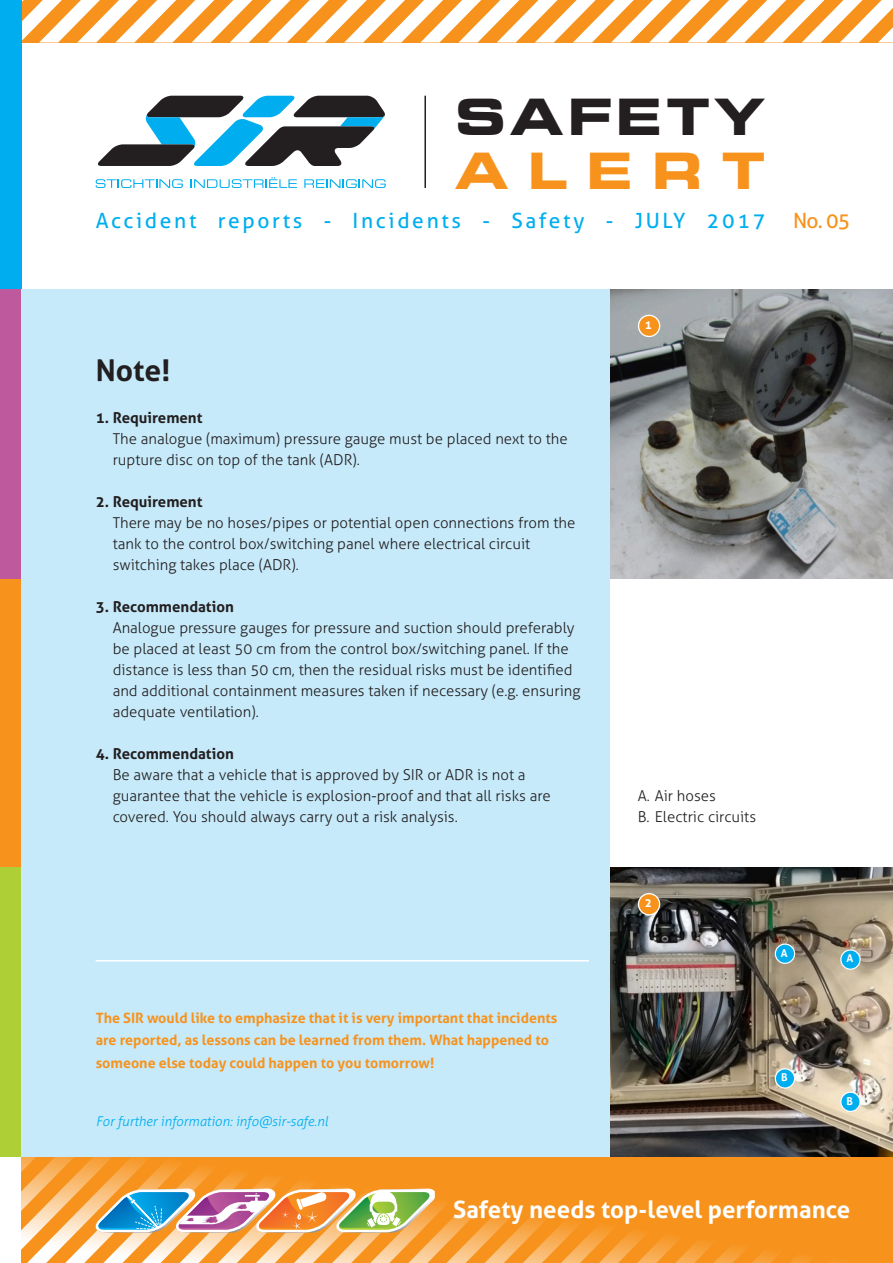
<style>
.page{position:relative;width:893px;height:1263px;background:#fff}
.page>*{position:absolute;margin:0;border:0;box-sizing:border-box;transform-origin:0 0}
.t1{font:700 expanded 49.5px "Square 721 BT";letter-spacing:.09em;color:#231f20}
.t2{font:700 expanded 49.5px "Square 721 BT";letter-spacing:.39em;color:#f7931d}
.t3{font:700 30px "Aller";color:#231f20}
.t4{font:700 24px "Aller";letter-spacing:.005em;color:#fff}
.t5{font:21px "Aller";letter-spacing:.125em;color:#00aeef}
.t6{font:21px "Aller";color:#f7931d}
.t7{font:300 15px/21px "Aller";color:#231f20}
.t8{font:700 15px "Aller";color:#231f20}
.t9{font:700 14.25px/22.5px "Aller";color:#f7931d}
.t10{font:italic 300 13.5px "Aller";color:#00aeef}
.t11{font:700 11.85px "Aller";color:#fff}
.t12{font:700 10.8px "Aller";color:#fff}
</style>
<div class="page">
<svg style="left:21px;top:1157px;width:872px;height:106px;background:#ed9f43"></svg>
<svg style="left:21px;top:0;width:872px;height:43px"></svg>
<div style="left:0;top:578px;width:21px;height:289px;background:#f7931d"></div>
<div style="left:0;top:867px;width:21px;height:290px;background:#aed036"></div>
<div style="left:0;top:0;width:21px;height:289px;background:#00aeef"></div>
<div style="left:0;top:289px;width:21px;height:289px;background:#bd599c"></div>
<div style="left:21px;top:289px;width:589px;height:868px;background:#c6eafa"></div>
<hr style="left:96px;top:960px;width:493px;height:1px;background:#fff">
<img style="left:610px;top:867px;width:283px;height:290px">
<img style="left:610px;top:289px;width:283px;height:289px">
<svg style="left:96px;top:179px;width:87px;height:9px"></svg>
<svg style="left:191px;top:177px;width:106px;height:11px"></svg>
<svg style="left:304px;top:179px;width:82px;height:9px"></svg>
<svg style="left:98px;top:96px;width:287px;height:70px"></svg>
<hr style="left:424px;top:96px;width:2px;height:92px;background:#231f20">
<div style="left:638px;top:315px;width:22px;height:21px;background:#f7931d;border-radius:50%"></div>
<div style="left:638px;top:315px;width:22px;height:22px;border:1px solid #fff;border-radius:50%"></div>
<div style="left:638px;top:894px;width:22px;height:21px;background:#f7931d;border-radius:50%"></div>
<div style="left:638px;top:893px;width:22px;height:22px;border:1px solid #fff;border-radius:50%"></div>
<svg style="left:841px;top:950px;width:19px;height:19px"></svg>
<div style="left:840px;top:949px;width:21px;height:21px;border:1px solid #fff;border-radius:50%"></div>
<div style="left:775px;top:944px;width:20px;height:19px;background:#00aeef;border-radius:50%"></div>
<div style="left:775px;top:943px;width:20px;height:21px;border:1px solid #fff;border-radius:50%"></div>
<div style="left:775px;top:1069px;width:20px;height:19px;background:#00aeef;border-radius:50%"></div>
<div style="left:775px;top:1068px;width:20px;height:21px;border:1px solid #fff;border-radius:50%"></div>
<div style="left:841px;top:1092px;width:19px;height:19px;background:#00aeef;border-radius:50%"></div>
<div style="left:840px;top:1091px;width:21px;height:21px;border:1px solid #fff;border-radius:50%"></div>
<p class="t1" style="left:455px;top:88px;width:312px">SAFETY</p>
<p class="t2" style="left:455px;top:141px;width:312px">ALERT</p>
<p class="t5" style="left:96px;top:208px;width:671px">Accident reports - Incidents - Safety - JULY 2017</p>
<p class="t6" style="left:793px;top:208px;width:59px">No. 05</p>
<p class="t3" style="left:96px;top:352px;width:76px">Note!</p>
<p class="t8" style="left:96px;top:408px;width:108px">1. Requirement</p>
<p class="t7" style="left:113px;top:428px;width:456px">The analogue (maximum) pressure gauge must be placed next to the rupture disc on top of the tank (ADR).</p>
<p class="t8" style="left:96px;top:492px;width:108px">2. Requirement</p>
<p class="t7" style="left:113px;top:512px;width:464px">There may be no hoses/pipes or potential open connections from the tank to the control box/switching panel where electrical circuit switching takes place (ADR).</p>
<p class="t8" style="left:96px;top:597px;width:140px">3. Recommendation</p>
<p class="t7" style="left:113px;top:617px;width:469px">Analogue pressure gauges for pressure and suction should preferably be placed at least 50 cm from the control box/switching panel. If the distance is less than 50 cm, then the residual risks must be identified and additional containment measures taken if necessary (e.g. ensuring adequate ventilation).</p>
<p class="t8" style="left:96px;top:744px;width:140px">4. Recommendation</p>
<p class="t7" style="left:113px;top:764px;width:440px">Be aware that a vehicle that is approved by SIR or ADR is not a guarantee that the vehicle is explosion-proof and that all risks are covered. You should always carry out a risk analysis.</p>
<p class="t9" style="left:96px;top:1006px;width:463px">The SIR would like to emphasize that it is very important that incidents are reported, as lessons can be learned from them. What happened to someone else today could happen to you tomorrow!</p>
<p class="t10" style="left:96px;top:1113px;width:234px">For further information: info@sir-safe.nl</p>
<p class="t11" style="left:645px;top:317px;width:9px">1</p>
<p class="t7" style="left:638px;top:785px;width:80px">A. Air hoses</p>
<p class="t7" style="left:638px;top:806px;width:120px">B. Electric circuits</p>
<p class="t11" style="left:645px;top:896px;width:9px">2</p>
<p class="t12" style="left:781px;top:946px;width:8px">A</p>
<p class="t12" style="left:781px;top:1071px;width:8px">B</p>
<p class="t12" style="left:846px;top:952px;width:8px">A</p>
<p class="t12" style="left:847px;top:1094px;width:8px">B</p>
<p class="t4" style="left:453px;top:1194px;width:399px">Safety needs top-level performance</p>
</div>
